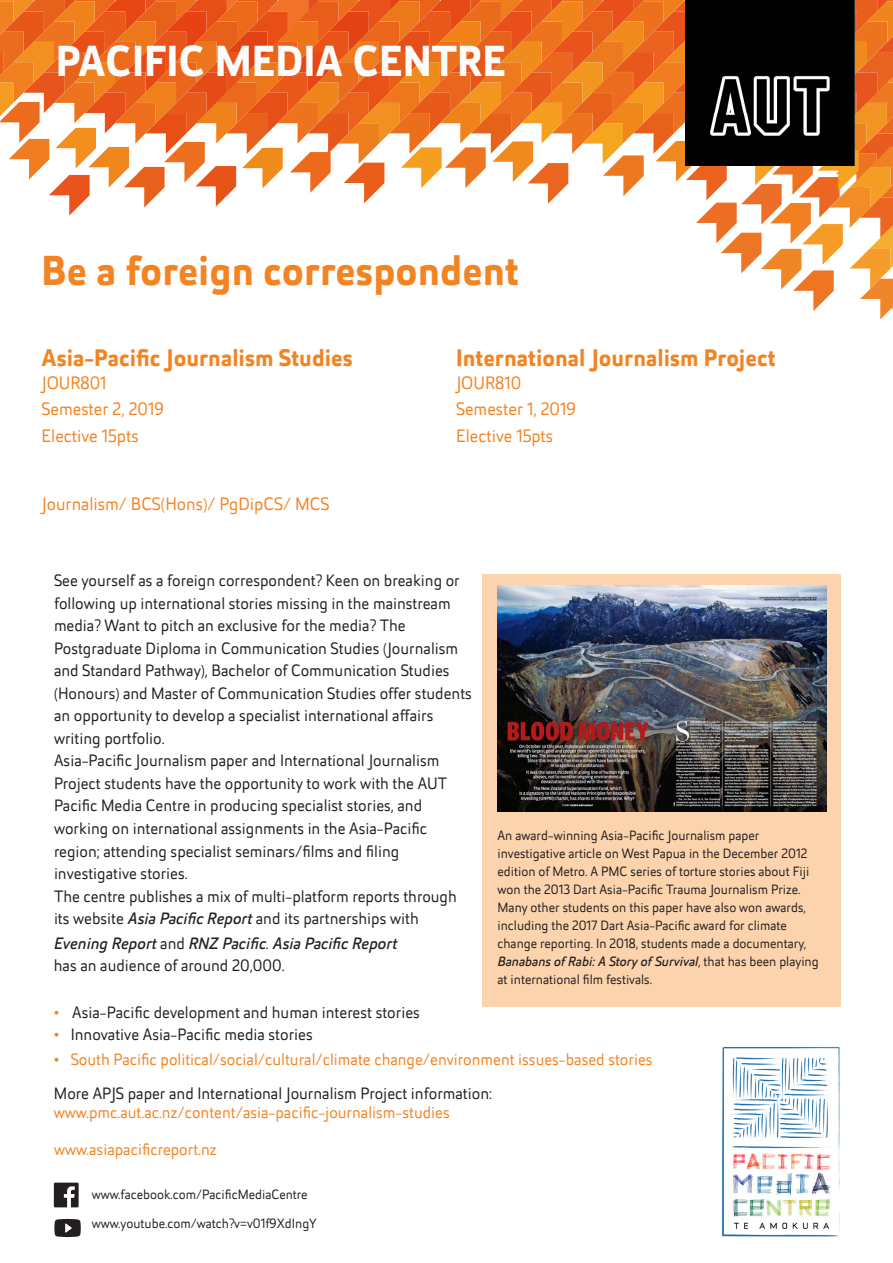
<style>
.page{position:relative;width:893px;height:1263px;background:#fff}
.page>*{position:absolute;margin:0;border:0;box-sizing:border-box;transform-origin:0 0}
.t1{font:700 43.5px "Helia Core";color:#fcfcfc}
.t2{font:700 42px "Helia Core";color:#f48322}
.t3{font:700 24px "Helia Core";color:#f48322}
.t4{font:18px "Helia Core";color:#f48322}
.t5{font:16.5px/22.5px "Helia Core";color:#231f20}
.t6{font:16.5px "Helia Core";color:#f48322}
.t7{font:italic 16.5px "Helia Core";color:#231f20}
.t8{font:13.5px/18px "Helia Core";color:#231f20}
.s1{font-style:italic}
.s2{font-style:normal}
.s3{font-size:18px;color:#f48322}
.s4{font-size:18px}
.s5{color:#f48322}
</style>
<div class="page">
<div style="left:482px;top:574px;width:358px;height:433px;background:#fbd3ac"></div>
<svg style="left:0;top:0;width:893px;height:319px"></svg>
<img style="left:685px;top:0;width:170px;height:166px">
<img style="left:721px;top:1046px;width:119px;height:191px">
<svg style="left:54px;top:1182px;width:25px;height:25px"></svg>
<svg style="left:54px;top:1219px;width:27px;height:18px"></svg>
<img style="left:497px;top:586px;width:329px;height:225px">
<p class="t1" style="left:56px;top:31px;width:452px">PACIFIC MEDIA CENTRE</p>
<p class="t2" style="left:41px;top:241px;width:479px">Be a foreign correspondent</p>
<p class="t3" style="left:41px;top:341px;width:313px">Asia-Pacific Journalism Studies</p>
<p class="t4" style="left:41px;top:371px;width:67px">JOUR801</p>
<p class="t4" style="left:41px;top:397px;width:124px">Semester 2, 2019</p>
<p class="t4" style="left:41px;top:424px;width:99px">Elective 15pts</p>
<p class="t4" style="left:41px;top:492px;width:289px">Journalism/ BCS(Hons)/ PgDipCS/ MCS</p>
<p class="t3" style="left:456px;top:341px;width:321px">International Journalism Project</p>
<p class="t4" style="left:456px;top:371px;width:67px">JOUR810</p>
<p class="t4" style="left:456px;top:397px;width:122px">Semester 1, 2019</p>
<p class="t4" style="left:456px;top:424px;width:99px">Elective 15pts</p>
<p class="t5" style="left:54px;top:569px;width:419px">See yourself as a foreign correspondent? Keen on breaking or following up international stories missing in the mainstream media? Want to pitch an exclusive for the media? The Postgraduate Diploma in Communication Studies (Journalism and Standard Pathway), Bachelor of Communication Studies (Honours) and Master of Communication Studies offer students an opportunity to develop a specialist international affairs writing portfolio.</p>
<p class="t5" style="left:54px;top:749px;width:395px">Asia-Pacific Journalism paper and International Journalism Project students have the opportunity to work with the AUT Pacific Media Centre in producing specialist stories, and working on international assignments in the Asia-Pacific region; attending specialist seminars/films and filing</p>
<p class="t5" style="left:54px;top:862px;width:135px">investigative stories.</p>
<p class="t5" style="left:54px;top:884px;width:404px">The centre publishes a mix of multi-platform reports through its website <span class="s1">Asia Pacific Report</span> and its partnerships with</p>
<p class="t8" style="left:497px;top:826px;width:263px">An award-winning Asia-Pacific Journalism paper</p>
<p class="t8" style="left:497px;top:844px;width:323px">investigative article on West Papua in the December 2012 edition of Metro. A PMC series of torture stories about Fiji won the 2013 Dart Asia-Pacific Trauma Journalism Prize.<br>Many other students on this paper have also won awards, including the 2017 Dart Asia-Pacific award for climate change reporting. In 2018, students made a documentary, <span class="s1">Banabans of Rabi: A Story of Survival</span>, that has been playing at international film festivals.</p>
<p class="t7" style="left:54px;top:932px;width:345px">Evening Report <span class="s2">and</span> RNZ Pacific<span class="s2">.</span> Asia Pacific Report</p>
<p class="t5" style="left:54px;top:954px;width:232px">has an audience of around 20,000.</p>
<p class="t5" style="left:54px;top:1001px;width:367px"><span class="s3">•</span> Asia-Pacific development and human interest stories</p>
<p class="t5" style="left:54px;top:1022px;width:260px"><span class="s3">•</span> Innovative Asia-Pacific media stories</p>
<p class="t6" style="left:54px;top:1049px;width:600px"><span class="s4">•</span> South Pacific political/social/cultural/climate change/environment issues-based stories</p>
<p class="t5" style="left:54px;top:1083px;width:440px;line-height:19.8px">More APJS paper and International Journalism Project information: <span class="s5">www.pmc.aut.ac.nz/content/asia-pacific-journalism-studies</span></p>
<p class="t6" style="left:54px;top:1138px;width:164px">www.asiapacificreport.nz</p>
<p class="t8" style="left:92px;top:1180px;width:227px;line-height:28.8px">www.facebook.com/PacificMediaCentre www.youtube.com/watch?v=v01f9XdIngY</p>
</div>
